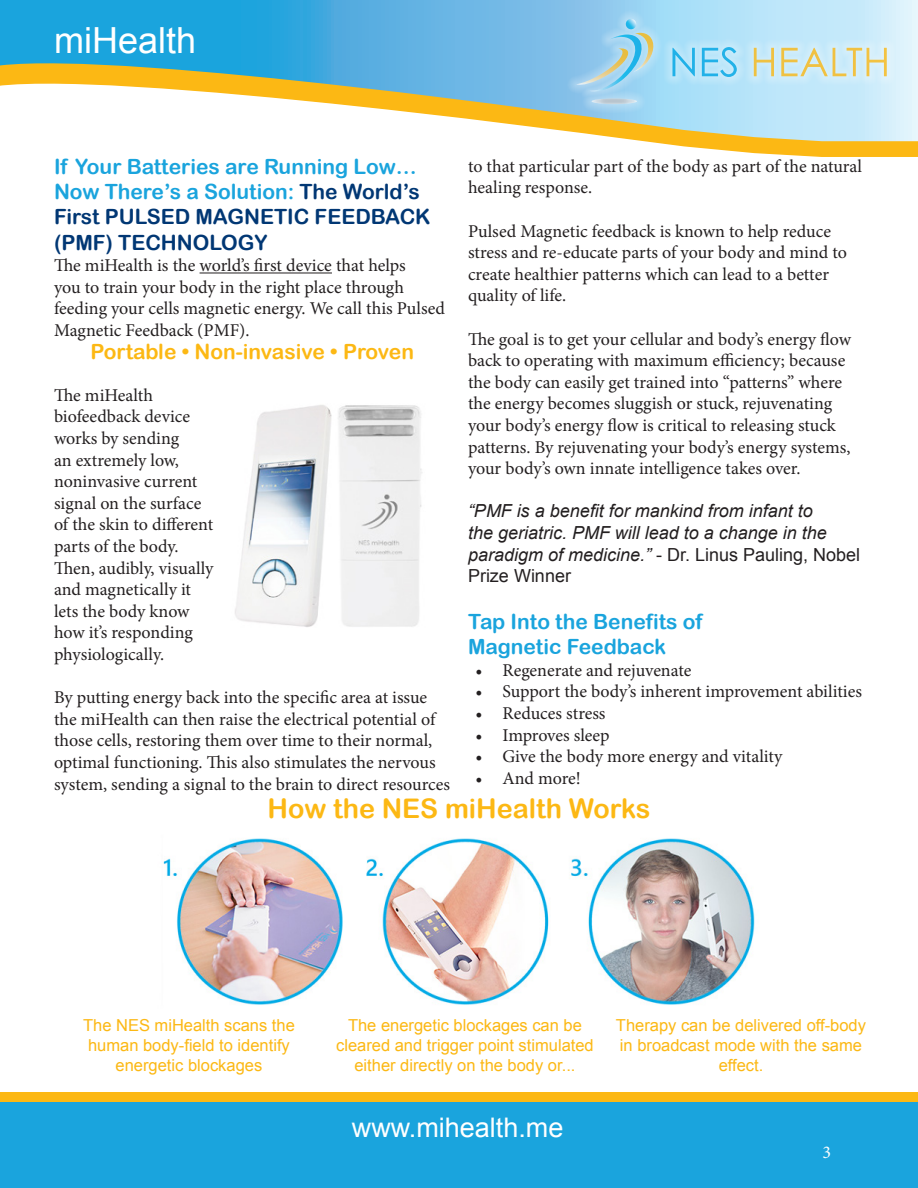
<style>
.page{position:relative;width:918px;height:1188px;background:#fff}
.page>*{position:absolute;margin:0;border:0;box-sizing:border-box;transform-origin:0 0}
.t1{font:36px "Arial";color:#fff}
.t2{font:27px "Arial Rounded MT Bold";color:#fcb814}
.t3{font:27px "Arial";color:#fff}
.t4{font:21px/25.2px "Arial Rounded MT Bold";color:#013774}
.t5{font:21px "Arial Rounded MT Bold";color:#1aa4dd}
.t6{font:21px "Arial Rounded MT Bold";color:#fcb814}
.t7{font:18px/21.6px "Minion Pro";color:#231f20}
.t8{font:italic 18px/21.6px "Arial";color:#231f20}
.t9{font:18px "Minion Pro";color:#fff}
.t10{font:16.5px/19.8px "Arial";color:#fcb814;text-align:center}
.s1{color:#1aa4dd}
.s2{font-style:normal}
</style>
<div class="page">
<svg style="left:643px;top:141px;width:275px;height:16px;fill:#fcb814"></svg>
<svg style="left:0;top:0;width:918px;height:141px"></svg>
<div style="left:567px;top:10px;width:329px;height:103px;background:#fff;opacity:.75"></div>
<img style="left:592px;top:98px;width:45px;height:6px">
<svg style="left:576px;top:19px;width:80px;height:74px;background:#9bcee6"></svg>
<svg style="left:672px;top:48px;width:23px;height:28px"></svg>
<svg style="left:702px;top:47px;width:35px;height:30px"></svg>
<svg style="left:754px;top:48px;width:20px;height:28px"></svg>
<svg style="left:781px;top:48px;width:106px;height:28px;background:#d8e1c8"></svg>
<div style="left:0;top:1092px;width:918px;height:71px;background:#fcb814"></div>
<div style="left:0;top:1103px;width:918px;height:85px;background:#1aa4dd"></div>
<hr style="left:200px;top:273px;width:132px;height:1px;background:#231f20">
<img style="left:235px;top:405px;width:187px;height:222px">
<img style="left:163px;top:838px;width:592px;height:167px">
<h1 class="t1" style="left:54px;top:15px;width:144px">miHealth</h1>
<p class="t4" style="left:54px;top:154px;width:378px"><span class="s1">If Your Batteries are Running Low…<br>Now There’s a Solution:</span> The World’s<br>First PULSED MAGNETIC FEEDBACK (PMF) TECHNOLOGY</p>
<p class="t7" style="left:54px;top:255px;width:393px">The miHealth is the world’s first device that helps<br>you to train your body in the right place through feeding your cells magnetic energy. We call this Pulsed Magnetic Feedback (PMF).</p>
<p class="t6" style="left:90px;top:339px;width:325px">Portable • Non-invasive • Proven</p>
<p class="t7" style="left:54px;top:384px;width:161px">The miHealth biofeedback device works by sending<br>an extremely low, noninvasive current signal on the surface of the skin to different parts of the body.<br>Then, audibly, visually and magnetically it lets the body know how it’s responding physiologically.</p>
<p class="t7" style="left:54px;top:687px;width:398px">By putting energy back into the specific area at issue the miHealth can then raise the electrical potential of those cells, restoring them over time to their normal, optimal functioning. This also stimulates the nervous system, sending a signal to the brain to direct resources</p>
<p class="t7" style="left:468px;top:155px;width:396px">to that particular part of the body as part of the natural healing response.</p>
<p class="t7" style="left:468px;top:220px;width:381px">Pulsed Magnetic feedback is known to help reduce stress and re-educate parts of your body and mind to create healthier patterns which can lead to a better quality of life.</p>
<p class="t7" style="left:468px;top:328px;width:385px">The goal is to get your cellular and body’s energy flow back to operating with maximum efficiency; because the body can easily get trained into “patterns” where the energy becomes sluggish or stuck, rejuvenating your body’s energy flow is critical to releasing stuck patterns. By rejuvenating your body’s energy systems, your body’s own innate intelligence takes over.</p>
<p class="t8" style="left:468px;top:501px;width:394px">“PMF is a benefit for mankind from infant to<br>the geriatric. PMF will lead to a change in the paradigm of medicine.” <span class="s2">- Dr. Linus Pauling, Nobel Prize Winner</span></p>
<p class="t5" style="left:468px;top:609px;width:236px">Tap Into the Benefits of</p>
<p class="t5" style="left:468px;top:634px;width:200px">Magnetic Feedback</p>
<p class="t7" style="left:476px;top:659px;width:217px">• Regenerate and rejuvenate</p>
<p class="t7" style="left:476px;top:681px;width:388px">• Support the body’s inherent improvement abilities</p>
<p class="t7" style="left:476px;top:703px;width:132px">• Reduces stress</p>
<p class="t7" style="left:476px;top:724px;width:136px">• Improves sleep</p>
<p class="t7" style="left:476px;top:746px;width:308px">• Give the body more energy and vitality</p>
<p class="t7" style="left:476px;top:767px;width:107px">• And more!</p>
<p class="t2" style="left:268px;top:792px;width:384px">How the NES miHealth Works</p>
<p class="t10" style="left:83px;top:1016px;width:213px">The NES miHealth scans the human body-field to identify energetic blockages</p>
<p class="t10" style="left:336px;top:1016px;width:259px">The energetic blockages can be cleared and trigger point stimulated either directly on the body or...</p>
<p class="t10" style="left:616px;top:1016px;width:252px">Therapy can be delivered off-body in broadcast mode with the same effect.</p>
<h2 class="t3" style="left:352px;top:1109px;width:213px">www.mihealth.me</h2>
<p class="t9" style="left:823px;top:1140px;width:10px">3</p>
</div>
